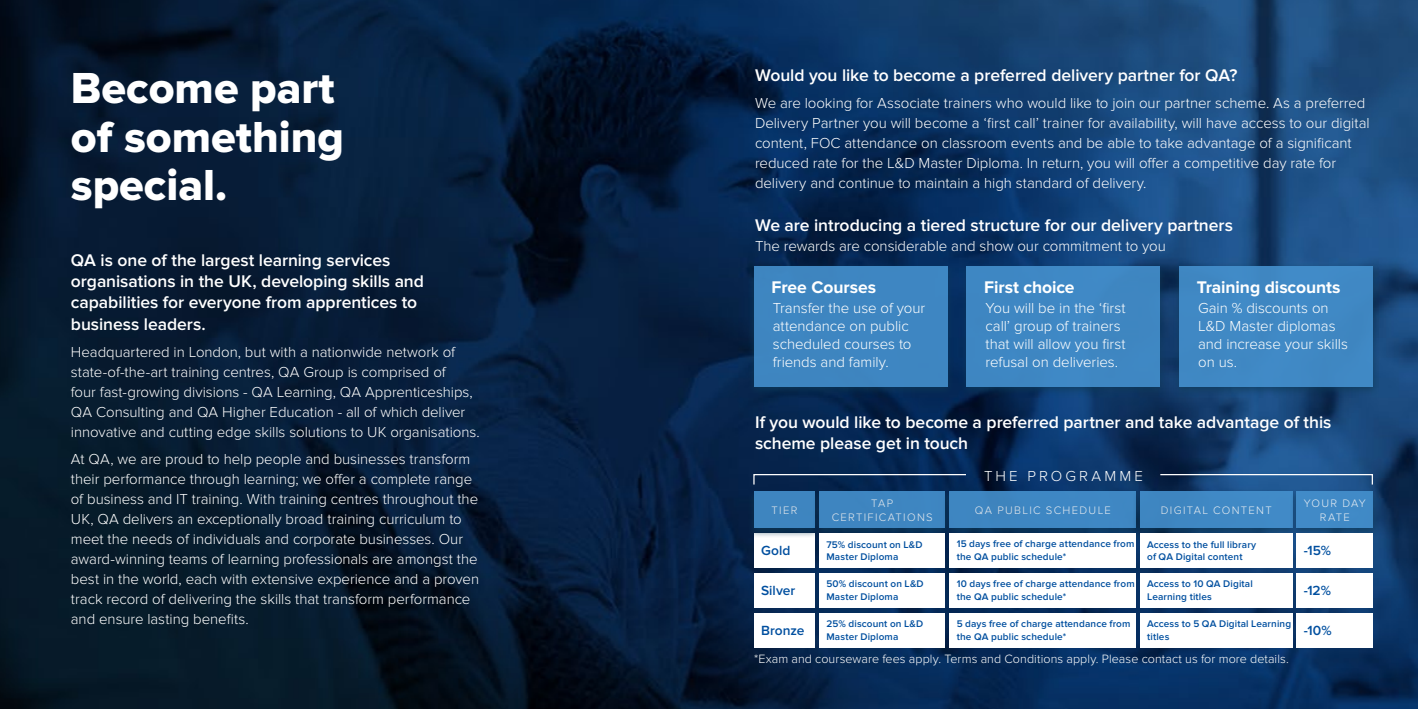
<style>
.page{position:relative;width:1418px;height:709px;background:#fff}
.page>*{position:absolute;margin:0;border:0;box-sizing:border-box;transform-origin:0 0}
.t1{font:45px/48.8px "Proxima Nova Extrabld";color:#fff}
.t2{font:600 17.5px/21.2px "Proxima Nova";letter-spacing:-.005em;color:#fff}
.t3{font:700 17.5px "Proxima Nova";letter-spacing:-.005em;color:#fff}
.t4{font:300 15px/20px "Proxima Nova";letter-spacing:-.005em;color:#fff}
.t5{font:300 15px "Proxima Nova";letter-spacing:.21em;color:#fff}
.t6{font:600 13.75px "Proxima Nova";letter-spacing:.005em;color:#004f9f}
.t7{font:300 12.5px "Proxima Nova";letter-spacing:.005em;color:#fff}
.t8{font:300 11.25px/13.5px "Proxima Nova";letter-spacing:.115em;color:#fff;text-align:center}
.t9{font:600 10px/12.5px "Proxima Nova";letter-spacing:.015em;color:#004f9f}
</style>
<div class="page">
<img style="left:0;top:0;width:1417px;height:709px">
<div style="left:747px;top:263px;width:207px;height:133px;background:#0e3c58;opacity:.75"></div>
<div style="left:754px;top:266px;width:193px;height:120px;background:#3e86c1"></div>
<div style="left:754px;top:533px;width:61px;height:35px;background:#fff"></div>
<svg style="left:1159px;top:473px;width:214px;height:13px;background:#315d8e"></svg>
<div style="left:747px;top:488px;width:74px;height:50px;background:#0e3c58;opacity:.75"></div>
<div style="left:754px;top:491px;width:61px;height:37px;background:#3e85c0"></div>
<div style="left:812px;top:488px;width:139px;height:50px;background:#0e3c58;opacity:.75"></div>
<div style="left:819px;top:491px;width:126px;height:37px;background:#3e85c0"></div>
<div style="left:942px;top:488px;width:200px;height:50px;background:#0e3c58;opacity:.75"></div>
<div style="left:949px;top:491px;width:187px;height:37px;background:#3e87c3"></div>
<div style="left:1133px;top:488px;width:166px;height:50px;background:#0e3c58;opacity:.75"></div>
<div style="left:1140px;top:491px;width:152px;height:37px;background:#4088c4"></div>
<div style="left:1289px;top:488px;width:90px;height:50px;background:#0e3c58;opacity:.75"></div>
<div style="left:1296px;top:491px;width:76px;height:37px;background:#418ac7"></div>
<div style="left:819px;top:533px;width:126px;height:35px;background:#fff"></div>
<div style="left:949px;top:533px;width:187px;height:35px;background:#fff"></div>
<div style="left:1140px;top:533px;width:152px;height:35px;background:#fff"></div>
<div style="left:1296px;top:533px;width:76px;height:35px;background:#fff"></div>
<div style="left:754px;top:573px;width:61px;height:34px;background:#fff"></div>
<div style="left:819px;top:573px;width:126px;height:34px;background:#fff"></div>
<div style="left:949px;top:572px;width:187px;height:35px;background:#fff"></div>
<div style="left:1140px;top:573px;width:152px;height:34px;background:#fff"></div>
<div style="left:1296px;top:573px;width:76px;height:34px;background:#fff"></div>
<div style="left:754px;top:613px;width:61px;height:34px;background:#fff"></div>
<div style="left:819px;top:613px;width:126px;height:34px;background:#fff"></div>
<div style="left:949px;top:612px;width:187px;height:35px;background:#fff"></div>
<div style="left:1140px;top:613px;width:152px;height:34px;background:#fff"></div>
<div style="left:1296px;top:613px;width:76px;height:34px;background:#fff"></div>
<div style="left:959px;top:263px;width:208px;height:133px;background:#0e3c58;opacity:.75"></div>
<div style="left:966px;top:266px;width:194px;height:120px;background:#3f87c3"></div>
<div style="left:1172px;top:263px;width:207px;height:133px;background:#0e3c58;opacity:.75"></div>
<div style="left:1179px;top:266px;width:193px;height:120px;background:#4088c4"></div>
<svg style="left:752px;top:473px;width:215px;height:13px;background:#1c3a60"></svg>
<h1 class="t1" style="left:71px;top:65px;width:275px">Become part of something special.</h1>
<p class="t2" style="left:71px;top:250px;width:354px">QA is one of the largest learning services organisations in the UK, developing skills and capabilities for everyone from apprentices to business leaders.</p>
<p class="t4" style="left:71px;top:342px;width:410px">Headquartered in London, but with a nationwide network of state-of-the-art training centres, QA Group is comprised of<br>four fast-growing divisions - QA Learning, QA Apprenticeships, QA Consulting and QA Higher Education - all of which deliver innovative and cutting edge skills solutions to UK organisations.</p>
<p class="t4" style="left:71px;top:449px;width:410px">At QA, we are proud to help people and businesses transform their performance through learning; we offer a complete range of business and IT training. With training centres throughout the UK, QA delivers an exceptionally broad training curriculum to meet the needs of individuals and corporate businesses. Our award-winning teams of learning professionals are amongst the best in the world, each with extensive experience and a proven track record of delivering the skills that transform performance and ensure lasting benefits.</p>
<p class="t2" style="left:755px;top:65px;width:484px">Would you like to become a preferred delivery partner for QA?</p>
<p class="t4" style="left:755px;top:93px;width:616px">We are looking for Associate trainers who would like to join our partner scheme. As a preferred Delivery Partner you will become a ‘first call’ trainer for availability, will have access to our digital content, FOC attendance on classroom events and be able to take advantage of a significant reduced rate for the L&amp;D Master Diploma. In return, you will offer a competitive day rate for delivery and continue to maintain a high standard of delivery.</p>
<p class="t2" style="left:755px;top:215px;width:479px">We are introducing a tiered structure for our delivery partners</p>
<p class="t4" style="left:755px;top:236px;width:412px">The rewards are considerable and show our commitment to you</p>
<p class="t3" style="left:771px;top:277px;width:106px">Free Courses</p>
<p class="t4" style="left:773px;top:299px;width:154px;line-height:18px">Transfer the use of your attendance on public scheduled courses to friends and family.</p>
<p class="t3" style="left:984px;top:277px;width:92px">First choice</p>
<p class="t4" style="left:985px;top:299px;width:142px;line-height:18px">You will be in the ‘first call’ group of trainers that will allow you first refusal on deliveries.</p>
<p class="t3" style="left:1196px;top:277px;width:145px">Training discounts</p>
<p class="t4" style="left:1198px;top:299px;width:151px;line-height:18px">Gain % discounts on<br>L&amp;D Master diplomas and increase your skills on us.</p>
<p class="t2" style="left:755px;top:412px;width:578px">If you would like to become a preferred partner and take advantage of this scheme please get in touch</p>
<p class="t5" style="left:984px;top:467px;width:160px">THE PROGRAMME</p>
<p class="t8" style="left:771px;top:504px;width:27px">TIER</p>
<p class="t8" style="left:831px;top:497px;width:102px">TAP<br>CERTIFICATIONS</p>
<p class="t8" style="left:975px;top:504px;width:137px">QA PUBLIC SCHEDULE</p>
<p class="t8" style="left:1160px;top:504px;width:112px">DIGITAL CONTENT</p>
<p class="t8" style="left:1303px;top:497px;width:64px">YOUR DAY<br>RATE</p>
<p class="t9" style="left:826px;top:538px;width:98px">75% discount on L&amp;D<br>Master Diploma</p>
<p class="t9" style="left:956px;top:538px;width:179px">15 days free of charge attendance from the QA public schedule*</p>
<p class="t9" style="left:1147px;top:538px;width:111px">Access to the full library of QA Digital content</p>
<p class="t6" style="left:1303px;top:542px;width:29px">-15%</p>
<p class="t6" style="left:761px;top:582px;width:36px">Silver</p>
<p class="t9" style="left:826px;top:578px;width:99px">50% discount on L&amp;D<br>Master Diploma</p>
<p class="t9" style="left:956px;top:578px;width:179px">10 days free of charge attendance from the QA public schedule*</p>
<p class="t9" style="left:1147px;top:578px;width:107px">Access to 10 QA Digital<br>Learning titles</p>
<p class="t6" style="left:1303px;top:582px;width:29px">-12%</p>
<p class="t6" style="left:761px;top:622px;width:45px">Bronze</p>
<p class="t9" style="left:826px;top:618px;width:98px">25% discount on L&amp;D<br>Master Diploma</p>
<p class="t9" style="left:956px;top:618px;width:175px">5 days free of charge attendance from the QA public schedule*</p>
<p class="t9" style="left:1147px;top:618px;width:145px">Access to 5 QA Digital Learning titles</p>
<p class="t6" style="left:1303px;top:622px;width:29px">-10%</p>
<p class="t6" style="left:761px;top:542px;width:31px">Gold</p>
<p class="t7" style="left:754px;top:651px;width:536px">*Exam and courseware fees apply. Terms and Conditions apply. Please contact us for more details.</p>
</div>
